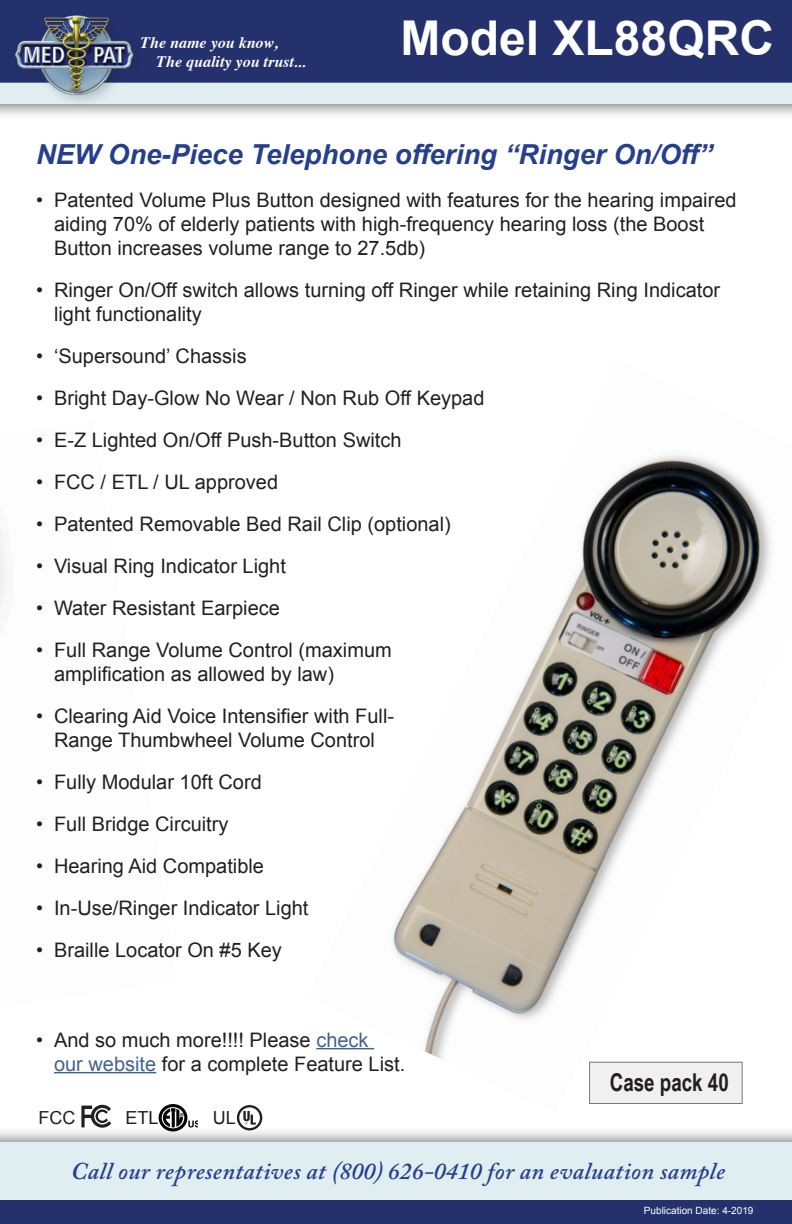
<style>
.page{position:relative;width:792px;height:1224px;background:#fff}
.page>*{position:absolute;margin:0;border:0;box-sizing:border-box;transform-origin:0 0}
.t1{font:700 48px "Arial";color:#fff}
.t2{font:italic 700 27.6px "Arial";color:#253f8e}
.t3{font:700 24.6px "Arial Narrow";color:#231f20;scale:.93 1}
.t4{font:italic 600 24px "Adobe Caslon Pro";letter-spacing:.02em;color:#253f8e}
.t5{font:20px/24px "Arial";color:#231f20}
.t6{font:18px "Arial";color:#231f20}
.t7{font:italic 700 16px/19.2px "Times";color:#fff}
.t8{font:10px "Arial";color:#fff}
.s1{color:#416590}
</style>
<div class="page">
<div style="left:0;top:0;width:792px;height:120px;background:#231f20;opacity:.75"></div>
<div style="left:0;top:0;width:792px;height:104px;background:#e0eef1"></div>
<div style="left:0;top:1127px;width:792px;height:97px;background:#231f20;opacity:.75"></div>
<div style="left:0;top:1142px;width:792px;height:82px;background:#e0eef1"></div>
<div style="left:0;top:1200px;width:792px;height:24px;background:#24316d"></div>
<div style="left:0;top:0;width:792px;height:83px;background:#24316d"></div>
<img style="left:316px;top:455px;width:455px;height:607px">
<hr style="left:316px;top:1048px;width:58px;height:1px;background:#416590">
<hr style="left:54px;top:1072px;width:102px;height:1px;background:#416590">
<svg style="left:81px;top:1105px;width:30px;height:23px"></svg>
<svg style="left:237px;top:1105px;width:25px;height:25px"></svg>
<svg style="left:159px;top:1104px;width:38px;height:28px"></svg>
<div style="left:590px;top:1062px;width:152px;height:42px;background:#f0f0f1"></div>
<div style="left:11px;top:9px;width:136px;height:99px;background:#231f20;opacity:.25"></div>
<img style="left:14px;top:12px;width:121px;height:90px">
<p class="t7" style="left:157px;top:32px;width:151px;text-indent:-16px">The name you know,<br>The quality you trust...</p>
<p class="t1" style="left:401px;top:7px;width:375px">Model XL88QRC</p>
<p class="t2" style="left:36px;top:136px;width:678px">NEW One-Piece Telephone offering “Ringer On/Off”</p>
<p class="t5" style="left:54px;top:188px;width:684px;text-indent:-18px">• Patented Volume Plus Button designed with features for the hearing impaired aiding 70% of elderly patients with high-frequency hearing loss (the Boost<br>Button increases volume range to 27.5db)</p>
<p class="t5" style="left:54px;top:278px;width:668px;text-indent:-18px">• Ringer On/Off switch allows turning off Ringer while retaining Ring Indicator light functionality</p>
<p class="t5" style="left:36px;top:344px;width:212px">• ‘Supersound’ Chassis</p>
<p class="t5" style="left:36px;top:386px;width:450px">• Bright Day-Glow No Wear / Non Rub Off Keypad</p>
<p class="t5" style="left:36px;top:428px;width:367px">• E-Z Lighted On/Off Push-Button Switch</p>
<p class="t5" style="left:36px;top:470px;width:244px">• FCC / ETL / UL approved</p>
<p class="t5" style="left:36px;top:512px;width:416px">• Patented Removable Bed Rail Clip (optional)</p>
<p class="t5" style="left:36px;top:554px;width:251px">• Visual Ring Indicator Light</p>
<p class="t5" style="left:36px;top:596px;width:245px">• Water Resistant Earpiece</p>
<p class="t5" style="left:54px;top:638px;width:339px;text-indent:-18px">• Full Range Volume Control (maximum amplification as allowed by law)</p>
<p class="t5" style="left:36px;top:704px;width:360px;text-align:center">• Clearing Aid Voice Intensifier with Full-<br>Range Thumbwheel Volume Control</p>
<p class="t5" style="left:36px;top:770px;width:227px">• Fully Modular 10ft Cord</p>
<p class="t5" style="left:36px;top:812px;width:194px">• Full Bridge Circuitry</p>
<p class="t5" style="left:36px;top:854px;width:230px">• Hearing Aid Compatible</p>
<p class="t5" style="left:36px;top:896px;width:274px">• In-Use/Ringer Indicator Light</p>
<p class="t5" style="left:36px;top:938px;width:247px">• Braille Locator On #5 Key</p>
<p class="t5" style="left:54px;top:1028px;width:353px;text-indent:-18px">• And so much more!!!! Please <span class="s1">check<br>our website</span> for a complete Feature List.</p>
<p class="t6" style="left:38px;top:1106px;width:38px">FCC</p>
<p class="t6" style="left:125px;top:1106px;width:35px">ETL</p>
<p class="t6" style="left:213px;top:1106px;width:25px">UL</p>
<p class="t3" style="left:610px;top:1064px;width:129px">Case pack 40</p>
<p class="t4" style="left:71px;top:1157px;width:656px">Call our representatives at (800) 626-0410 for an evaluation sample</p>
<p class="t8" style="left:644px;top:1203px;width:111px">Publication Date: 4-2019</p>
</div>
